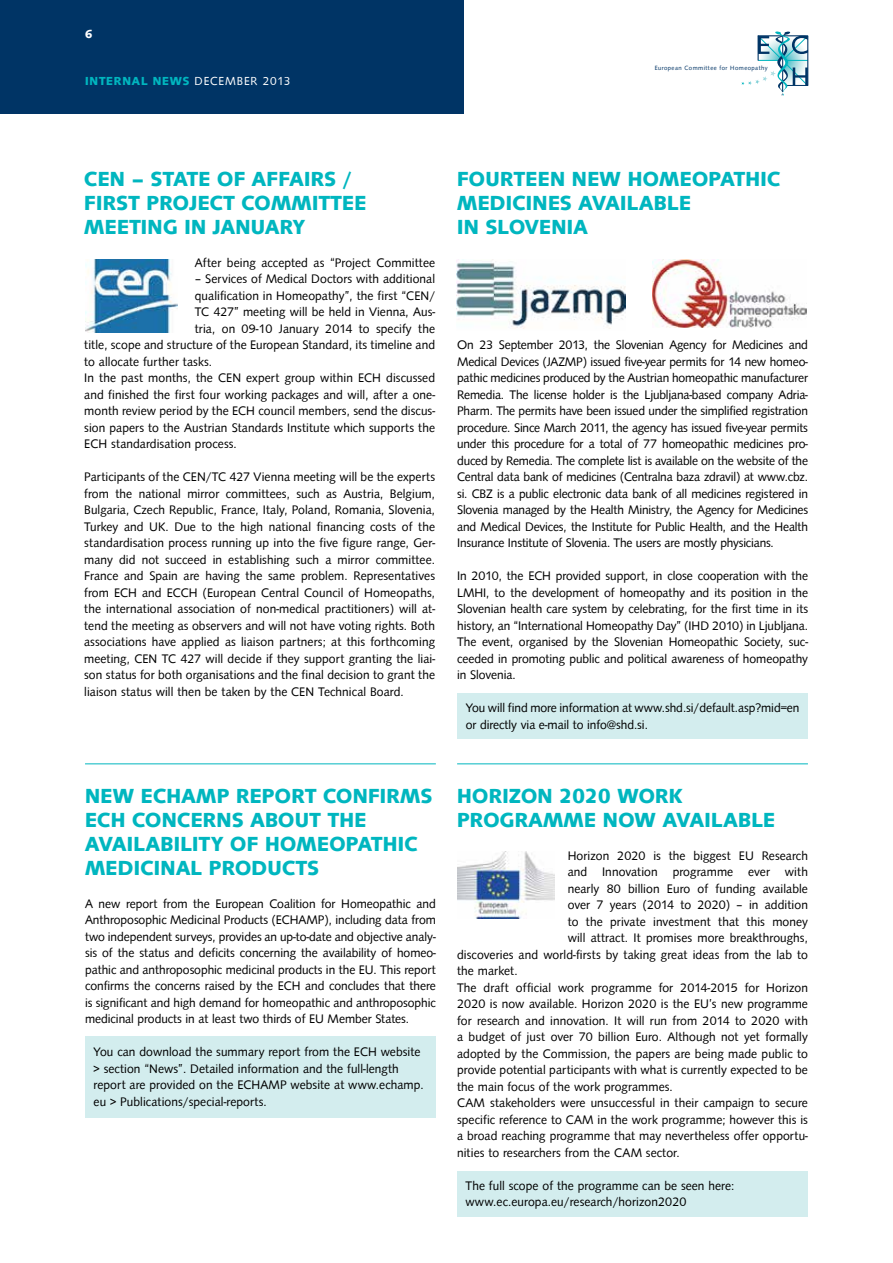
<style>
.page{position:relative;width:893px;height:1263px;background:#fff}
.page>*{position:absolute;margin:0;border:0;box-sizing:border-box;transform-origin:0 0}
.t1{font:700 21px/24px "Syntax D";letter-spacing:.02em;color:#00b6bf}
.t2{font:12.75px/16.5px "Syntax D";letter-spacing:.01em;color:#000;text-align:justify}
.t3{font:700 12px "Syntax D";letter-spacing:.075em;color:#00b6bf}
.t4{font:700 12px "Syntax D";color:#fff}
.t5{font:6.3px "Syntax D";letter-spacing:.075em;color:#003465}
.s1{font-weight:400;color:#fff}
</style>
<div class="page">
<div style="left:0;top:0;width:463px;height:114px;background:#003465"></div>
<hr style="left:808px;top:36px;width:1px;height:49px;background:#003465">
<svg style="left:741px;top:31px;width:67px;height:65px"></svg>
<div style="left:85px;top:1036px;width:351px;height:82px;background:#d3edee"></div>
<div style="left:457px;top:693px;width:351px;height:46px;background:#d3edee"></div>
<img style="left:85px;top:259px;width:92px;height:73px">
<img style="left:653px;top:259px;width:154px;height:68px">
<img style="left:457px;top:259px;width:169px;height:70px">
<div style="left:457px;top:1171px;width:351px;height:45px;background:#d3edee"></div>
<hr style="left:85px;top:764px;width:351px;height:1px;background:#00b6bf">
<hr style="left:457px;top:764px;width:351px;height:1px;background:#00b6bf">
<img style="left:457px;top:851px;width:97px;height:68px">
<p class="t4" style="left:85px;top:27px;width:9px">6</p>
<p class="t3" style="left:85px;top:74px;width:207px">INTERNAL NEWS <span class="s1">DECEMBER 2013</span></p>
<p class="t5" style="left:655px;top:64px;width:115px">European Committee for Homeopathy</p>
<h1 class="t1" style="left:84px;top:167px;width:283px;text-indent:48px">– STATE OF AFFAIRS /<br>FIRST PROJECT COMMITTEE<br>MEETING IN JANUARY</h1>
<p class="t2" style="left:195px;top:255px;width:242px">After being accepted as “Project Committee</p>
<p class="t2" style="left:195px;top:271px;width:242px">– Services of Medical Doctors with additional</p>
<p class="t2" style="left:195px;top:288px;width:242px">qualification in Homeopathy”, the first “CEN/</p>
<p class="t2" style="left:195px;top:304px;width:242px">TC 427” meeting will be held in Vienna, Aus-</p>
<p class="t2" style="left:195px;top:321px;width:242px">tria, on 09-10 January 2014 to specify the</p>
<p class="t2" style="left:84px;top:337px;width:352px">title, scope and structure of the European Standard, its timeline and</p>
<p class="t2" style="left:84px;top:354px;width:129px">to allocate further tasks.</p>
<p class="t2" style="left:84px;top:370px;width:352px">In the past months, the CEN expert group within ECH discussed</p>
<p class="t2" style="left:84px;top:387px;width:352px">and finished the first four working packages and will, after a one-</p>
<p class="t2" style="left:84px;top:403px;width:352px">month review period by the ECH council members, send the discus-</p>
<p class="t2" style="left:84px;top:420px;width:352px">sion papers to the Austrian Standards Institute which supports the</p>
<p class="t2" style="left:84px;top:436px;width:154px">ECH standardisation process.</p>
<p class="t2" style="left:84px;top:469px;width:352px">Participants of the CEN/TC 427 Vienna meeting will be the experts from the national mirror committees, such as Austria, Belgium, Bulgaria, Czech Republic, France, Italy, Poland, Romania, Slovenia, Turkey and UK. Due to the high national financing costs of the standardisation process running up into the five figure range, Ger&shy;many did not succeed in establishing such a mirror committee.<br>France and Spain are having the same problem. Representatives from ECH and ECCH (European Central Council of Homeopaths, the international association of non-medical practitioners) will at&shy;tend the meeting as observers and will not have voting rights. Both associations have applied as liaison partners; at this forthcoming meeting, CEN TC 427 will decide if they support granting the liai&shy;son status for both organisations and the final decision to grant the liaison status will then be taken by the CEN Technical Board.</p>
<h1 class="t1" style="left:84px;top:167px;width:14px">CEN</h1>
<h1 class="t1" style="left:457px;top:167px;width:324px">FOURTEEN NEW HOMEOPATHIC<br>MEDICINES AVAILABLE<br>IN SLOVENIA</h1>
<p class="t2" style="left:457px;top:337px;width:352px">On 23 September 2013, the Slovenian Agency for Medicines and Medical Devices (JAZMP) issued five-year permits for 14 new homeo&shy;pathic medicines produced by the Austrian homeopathic manufacturer Remedia. The license holder is the Ljubljana-based company Adria-Pharm. The permits have been issued under the simplified registration procedure. Since March 2011, the agency has issued five-year permits under this procedure for a total of 77 homeopathic medicines pro&shy;duced by Remedia. The complete list is available on the website of the Central data bank of medicines (Centralna baza zdravil) at www.cbz. si. CBZ is a public electronic data bank of all medicines registered in Slovenia managed by the Health Ministry, the Agency for Medicines and Medical Devices, the Institute for Public Health, and the Health Insurance Institute of Slovenia. The users are mostly physicians.</p>
<p class="t2" style="left:457px;top:568px;width:352px">In 2010, the ECH provided support, in close cooperation with the LMHI, to the development of homeopathy and its position in the Slovenian health care system by celebrating, for the first time in its history, an “International Homeopathy Day” (IHD 2010) in Ljubljana.<br>The event, organised by the Slovenian Homeopathic Society, suc&shy;ceeded in promoting public and political awareness of homeopathy in Slovenia.</p>
<p class="t2" style="left:466px;top:700px;width:335px">You will find more information at www.shd.si/default.asp?mid=en or directly via e-mail to info@shd.si.</p>
<h1 class="t1" style="left:85px;top:784px;width:71px">NEW ECHA</h1>
<h1 class="t1" style="left:196px;top:784px;width:238px">MP REPORT CONFIRMS</h1>
<h1 class="t1" style="left:85px;top:808px;width:14px">ECH</h1>
<h1 class="t1" style="left:85px;top:808px;width:334px;text-indent:47px">CONCERNS ABOUT THE<br>AVAILABILITY OF HOMEOPATHIC<br>MEDICINAL PRODUCTS</h1>
<p class="t2" style="left:85px;top:895px;width:352px">A new report from the European Coalition for Homeopathic and Anthroposophic Medicinal Products (ECHAMP), including data from two independent surveys, provides an up-to-date and objective analy&shy;sis of the status and deficits concerning the availability of homeo&shy;pathic and anthroposophic medicinal products in the EU. This report confirms the concerns raised by the ECH and concludes that there is significant and high demand for homeopathic and anthroposophic medicinal products in at least two thirds of EU Member States.</p>
<p class="t2" style="left:94px;top:1044px;width:332px;text-align:left">You can download the summary report from the ECH website &gt; section “News”. Detailed information and the full-length report are provided on the ECHAMP website at www.echamp. eu &gt; Publications/special-reports.</p>
<h1 class="t1" style="left:457px;top:784px;width:319px">HORIZON 2020 WORK<br>PROGRAMME NOW AVAILABLE</h1>
<p class="t2" style="left:568px;top:847px;width:242px">Horizon 2020 is the biggest EU Research</p>
<p class="t2" style="left:568px;top:864px;width:242px">and Innovation programme ever with</p>
<p class="t2" style="left:568px;top:880px;width:242px">nearly 80 billion Euro of funding available</p>
<p class="t2" style="left:568px;top:897px;width:242px">over 7 years (2014 to 2020) – in addition</p>
<p class="t2" style="left:568px;top:913px;width:242px">to the private investment that this money</p>
<p class="t2" style="left:568px;top:930px;width:242px">will attract. It promises more breakthroughs,</p>
<p class="t2" style="left:457px;top:946px;width:352px">discoveries and world-firsts by taking great ideas from the lab to</p>
<p class="t2" style="left:457px;top:963px;width:62px">the market.</p>
<p class="t2" style="left:457px;top:979px;width:352px">The draft official work programme for 2014-2015 for Horizon</p>
<p class="t2" style="left:457px;top:996px;width:352px">2020 is now available. Horizon 2020 is the EU’s new programme</p>
<p class="t2" style="left:457px;top:1012px;width:352px">for research and innovation. It will run from 2014 to 2020 with</p>
<p class="t2" style="left:457px;top:1029px;width:352px">a budget of just over 70 billion Euro. Although not yet formally</p>
<p class="t2" style="left:457px;top:1045px;width:352px">adopted by the Commission, the papers are being made public to</p>
<p class="t2" style="left:457px;top:1062px;width:352px">provide potential participants with what is currently expected to be</p>
<p class="t2" style="left:457px;top:1078px;width:217px">the main focus of the work programmes.</p>
<p class="t2" style="left:457px;top:1095px;width:352px">CAM stakeholders were unsuccessful in their campaign to secure</p>
<p class="t2" style="left:457px;top:1111px;width:352px">specific reference to CAM in the work programme; however this is</p>
<p class="t2" style="left:457px;top:1128px;width:352px">a broad reaching programme that may nevertheless offer opportu-</p>
<p class="t2" style="left:457px;top:1144px;width:224px">nities to researchers from the CAM sector.</p>
<p class="t2" style="left:466px;top:1177px;width:270px">The full scope of the programme can be seen here: www.ec.europa.eu/research/horizon2020</p>
</div>
